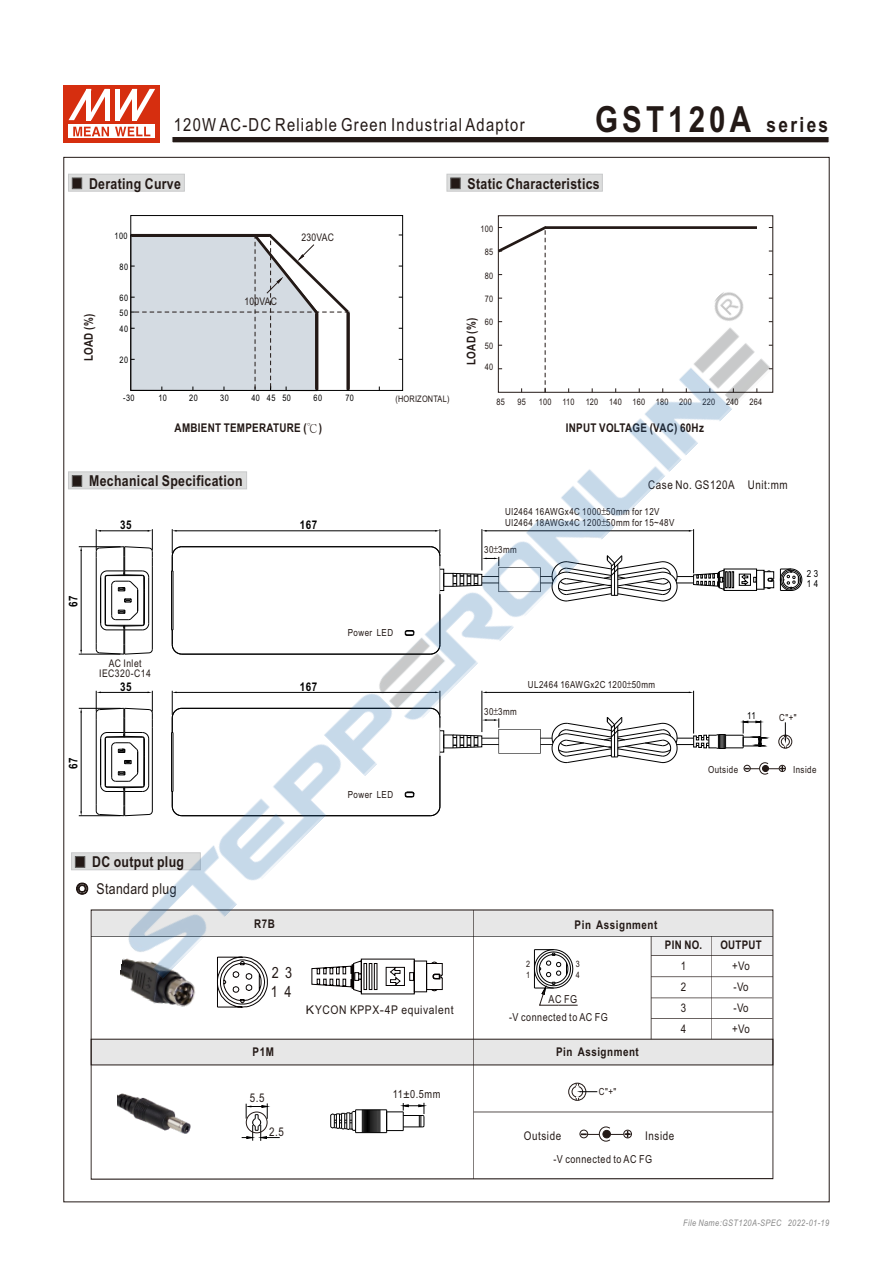
<style>
.page{position:relative;width:893px;height:1263px;background:#fff}
.page>*{position:absolute;margin:0;border:0;box-sizing:border-box;transform-origin:0 0}
.t1{font:700 36px "Arial Narrow";letter-spacing:.115em;color:#231916}
.t2{font:18px "Arial Narrow";letter-spacing:.07em;color:#231916}
.t3{font:15.45px/19.6px "Arial Narrow";color:#231916}
.t4{font:700 15px/27px "Arial Narrow";letter-spacing:.025em;color:#231916}
.t5{font:700 12px "Arial Narrow";letter-spacing:.025em;color:#231916}
.t6{font:12px "Arial Narrow";letter-spacing:.045em;color:#231916}
.t7{font:700 12px "Arial Narrow";letter-spacing:.045em;color:#231916}
.t8{font:12px "Arial Narrow";letter-spacing:.045em;color:#231916;scale:1.05 1}
.t9{font:700 12px "Arial Narrow";letter-spacing:.045em;color:#000}
.t10{font:11.85px/20.9px "Arial Narrow";letter-spacing:-.025em;color:#231916;text-align:justify}
.t11{font:700 11.85px "Arial Narrow";letter-spacing:.025em;color:#231916}
.t12{font:11.25px "Arial Narrow";color:#231916}
.t13{font:10.95px "Arial Narrow";letter-spacing:.045em;color:#231916}
.t14{font:10.5px/10.6px "Arial Narrow";letter-spacing:.045em;color:#231916;text-align:center}
.t15{font:9.75px "Arial Narrow";letter-spacing:.045em;color:#231916}
.t16{font:9.75px "Arial Narrow";color:#000}
.t17{font:9px "Arial Narrow";letter-spacing:.025em;color:#231916}
.t18{font:9px "Arial Narrow";letter-spacing:.045em;color:#000}
.t19{font:italic 9px "Arial Narrow";letter-spacing:.045em;color:#898989}
.t20{font:8.85px "Arial Narrow";color:#231916}
.s1{font-size:21px}
.s2{font-family:"Ming Li U";font-weight:400}
.s3{font-family:"Ming Li U"}
.s4{font-family:"Sim Sun";font-weight:400}
.s5{font-weight:400}
.s6{font-family:"Arial Unicode MS"}
.s7{font-family:"Arial"}
</style>
<div class="page">
<svg style="left:68px;top:174px;width:62px;height:17px"></svg>
<svg style="left:447px;top:174px;width:156px;height:17px;background:#d2d3d3"></svg>
<svg style="left:68px;top:471px;width:32px;height:18px"></svg>
<hr style="left:79px;top:546px;width:42px;height:1px;background:#000">
<hr style="left:79px;top:708px;width:42px;height:1px;background:#000">
<hr style="left:79px;top:654px;width:41px;height:1px;background:#000">
<hr style="left:79px;top:815px;width:41px;height:1px;background:#000">
<hr style="left:81px;top:550px;width:1px;height:101px;background:#000">
<hr style="left:81px;top:711px;width:1px;height:101px;background:#000">
<svg style="left:793px;top:569px;width:9px;height:22px"></svg>
<svg style="left:96px;top:529px;width:4px;height:125px"></svg>
<svg style="left:96px;top:691px;width:4px;height:125px"></svg>
<svg style="left:130px;top:156px;width:187px;height:75px"></svg>
<hr style="left:545px;top:226px;width:212px;height:3px;background:#231916">
<svg style="left:172px;top:137px;width:657px;height:6px;background:#3b322f"></svg>
<svg style="left:130px;top:231px;width:193px;height:54px"></svg>
<svg style="left:91px;top:909px;width:682px;height:271px"></svg>
<svg style="left:71px;top:852px;width:29px;height:18px"></svg>
<hr style="left:473px;top:910px;width:1px;height:129px;background:#231916">
<svg style="left:534px;top:978px;width:44px;height:28px"></svg>
<hr style="left:473px;top:1039px;width:1px;height:140px;background:#231916">
<svg style="left:242px;top:1103px;width:38px;height:38px"></svg>
<hr style="left:356px;top:1132px;width:31px;height:1px;background:#000">
<hr style="left:356px;top:1109px;width:31px;height:1px;background:#000">
<svg style="left:330px;top:1110px;width:26px;height:22px"></svg>
<svg style="left:362px;top:1103px;width:63px;height:29px"></svg>
<div style="left:568px;top:1083px;width:18px;height:17px;border:1px solid #231916;border-radius:50%"></div>
<div style="left:572px;top:1086px;width:11px;height:11px;border:1px solid #231916;border-radius:50%"></div>
<svg style="left:576px;top:1083px;width:21px;height:17px"></svg>
<hr style="left:474px;top:1111px;width:299px;height:2px;background:#231916">
<img style="left:117px;top:1078px;width:88px;height:79px">
<div style="left:623px;top:1130px;width:9px;height:8px;border:1px solid #231916;border-radius:50%"></div>
<div style="left:580px;top:1130px;width:8px;height:8px;border:1px solid #231916;border-radius:50%"></div>
<svg style="left:581px;top:1126px;width:50px;height:16px"></svg>
<hr style="left:91px;top:935px;width:682px;height:2px;background:#000">
<svg style="left:497px;top:223px;width:53px;height:62px"></svg>
<div style="left:64px;top:85px;width:96px;height:58px;background:#d62e0f"></div>
<svg style="left:69px;top:125px;width:86px;height:13px"></svg>
<svg style="left:115px;top:127px;width:35px;height:9px"></svg>
<svg style="left:73px;top:127px;width:36px;height:9px"></svg>
<svg style="left:69px;top:89px;width:40px;height:31px"></svg>
<svg style="left:115px;top:89px;width:40px;height:31px"></svg>
<img style="left:100px;top:285px;width:693px;height:693px">
<h2 class="t2" style="left:174px;top:118px;width:352px">120W AC-DC Reliable Green Industrial Adaptor</h2>
<h1 class="t1" style="left:595px;top:106px;width:234px">GST120A <span class="s1">series</span></h1>
<h3 class="t4" style="left:89px;top:171px;width:93px">Derating Curve</h3>
<h3 class="t4" style="left:467px;top:171px;width:134px">Static Characteristics</h3>
<p class="t5" style="left:84px;top:361px;width:49px;rotate:-90deg">LOAD (%)</p>
<p class="t18" style="left:115px;top:232px;width:15px">100</p>
<p class="t18" style="left:120px;top:263px;width:10px">80</p>
<p class="t18" style="left:120px;top:294px;width:10px">60</p>
<p class="t18" style="left:120px;top:309px;width:10px">50</p>
<p class="t18" style="left:120px;top:326px;width:10px">40</p>
<p class="t18" style="left:120px;top:357px;width:10px">20</p>
<p class="t14" style="left:245px;top:297px;width:34px">100VAC</p>
<p class="t14" style="left:301px;top:233px;width:34px">230VAC</p>
<p class="t18" style="left:123px;top:395px;width:13px">-30</p>
<p class="t18" style="left:158px;top:395px;width:10px">10</p>
<p class="t18" style="left:189px;top:395px;width:10px">20</p>
<p class="t18" style="left:220px;top:395px;width:10px">30</p>
<p class="t18" style="left:251px;top:395px;width:10px">40</p>
<p class="t18" style="left:267px;top:395px;width:26px">45 50</p>
<p class="t18" style="left:314px;top:395px;width:10px">60</p>
<p class="t18" style="left:345px;top:395px;width:10px">70</p>
<p class="t5" style="left:175px;top:423px;width:149px">AMBIENT TEMPERATURE (<span class="s2">℃</span>)</p>
<h3 class="t4" style="left:89px;top:469px;width:155px">Mechanical Specification</h3>
<p class="t9" style="left:120px;top:520px;width:13px">35</p>
<p class="t9" style="left:69px;top:607px;width:13px;rotate:-90deg">67</p>
<p class="t9" style="left:300px;top:520px;width:19px">167</p>
<p class="t17" style="left:395px;top:395px;width:56px">(HORIZONTAL)</p>
<p class="t14" style="left:99px;top:658px;width:53px">AC Inlet<br>IEC320-C14</p>
<p class="t9" style="left:120px;top:682px;width:13px">35</p>
<p class="t9" style="left:69px;top:769px;width:13px;rotate:-90deg">67</p>
<p class="t9" style="left:300px;top:682px;width:19px">167</p>
<p class="t15" style="left:348px;top:629px;width:47px">Power LED</p>
<p class="t15" style="left:348px;top:791px;width:47px">Power LED</p>
<p class="t17" style="left:481px;top:225px;width:14px">100</p>
<p class="t17" style="left:485px;top:249px;width:10px">85</p>
<p class="t17" style="left:485px;top:272px;width:10px">80</p>
<p class="t17" style="left:485px;top:295px;width:10px">70</p>
<p class="t17" style="left:485px;top:319px;width:10px">60</p>
<p class="t17" style="left:485px;top:342px;width:10px">50</p>
<p class="t17" style="left:485px;top:363px;width:10px">40</p>
<p class="t5" style="left:467px;top:365px;width:49px;rotate:-90deg">LOAD (%)</p>
<p class="t17" style="left:496px;top:399px;width:10px">85</p>
<p class="t17" style="left:518px;top:399px;width:10px">95</p>
<p class="t17" style="left:539px;top:399px;width:225px">100 110 120 140 160 180 200 220 240 264</p>
<p class="t5" style="left:566px;top:423px;width:140px">INPUT VOLTAGE (VAC) 60Hz</p>
<p class="t6" style="left:648px;top:481px;width:141px">Case No. GS120A Unit:mm</p>
<p class="t15" style="left:505px;top:508px;width:156px">Ul2464 16AWGx4C 1000<span class="s3">±</span>50mm for 12V</p>
<p class="t15" style="left:505px;top:519px;width:171px">Ul2464 18AWGx4C 1200<span class="s3">±</span>50mm for 15~48V</p>
<p class="t15" style="left:484px;top:546px;width:34px">30<span class="s3">±</span>3mm</p>
<p class="t15" style="left:484px;top:708px;width:34px">30<span class="s3">±</span>3mm</p>
<p class="t15" style="left:528px;top:681px;width:129px">UL2464 16AWGx2C 1200<span class="s3">±</span>50mm</p>
<p class="t16" style="left:807px;top:570px;width:13px">2 3</p>
<p class="t16" style="left:807px;top:580px;width:13px">1 4</p>
<p class="t16" style="left:747px;top:712px;width:10px">11</p>
<p class="t15" style="left:779px;top:713px;width:19px">C"+"</p>
<p class="t15" style="left:708px;top:766px;width:32px">Outside</p>
<p class="t15" style="left:793px;top:766px;width:25px">Inside</p>
<h3 class="t4" style="left:75px;top:850px;width:111px;text-indent:17px">DC output plug <span class="s4">◎</span> <span class="s5">Standard plug</span></h3>
<p class="t5" style="left:254px;top:920px;width:22px">R7B</p>
<p class="t7" style="left:575px;top:920px;width:84px">Pin Assignment</p>
<h3 class="t3" style="left:271px;top:964px;width:23px">2 3<br>1 4</h3>
<p class="t8" style="left:306px;top:1005px;width:142px"><span class="s6">K</span>YCON KPPX<span class="s6">-</span>4P equivalent</p>
<p class="t20" style="left:526px;top:960px;width:6px">2</p>
<p class="t20" style="left:576px;top:960px;width:6px">3</p>
<p class="t20" style="left:526px;top:972px;width:6px">1</p>
<p class="t20" style="left:576px;top:972px;width:6px">4</p>
<p class="t13" style="left:549px;top:995px;width:30px">AC FG</p>
<p class="t13" style="left:509px;top:1012px;width:100px">-V connected to AC FG</p>
<p class="t11" style="left:665px;top:941px;width:39px">PIN NO.</p>
<p class="t10" style="left:681px;top:957px;width:7px">1<br>2<br>3<br>4</p>
<p class="t5" style="left:253px;top:1047px;width:23px">P1M</p>
<p class="t6" style="left:250px;top:1093px;width:16px">5.5</p>
<p class="t6" style="left:269px;top:1127px;width:16px">2.5</p>
<p class="t12" style="left:393px;top:1090px;width:49px">11<span class="s7">±</span>0.5mm</p>
<p class="t7" style="left:556px;top:1048px;width:84px">Pin Assignment</p>
<p class="t15" style="left:599px;top:1088px;width:19px">C"+"</p>
<p class="t6" style="left:524px;top:1131px;width:39px">Outside</p>
<p class="t6" style="left:645px;top:1131px;width:30px">Inside</p>
<p class="t13" style="left:553px;top:1154px;width:100px">-V connected to AC FG</p>
<p class="t11" style="left:720px;top:941px;width:43px">OUTPUT</p>
<p class="t10" style="left:732px;top:957px;width:19px">+Vo -Vo -Vo +Vo</p>
<p class="t19" style="left:683px;top:1220px;width:148px">File Name:GST120A-SPEC 2022-01-19</p>
</div>
